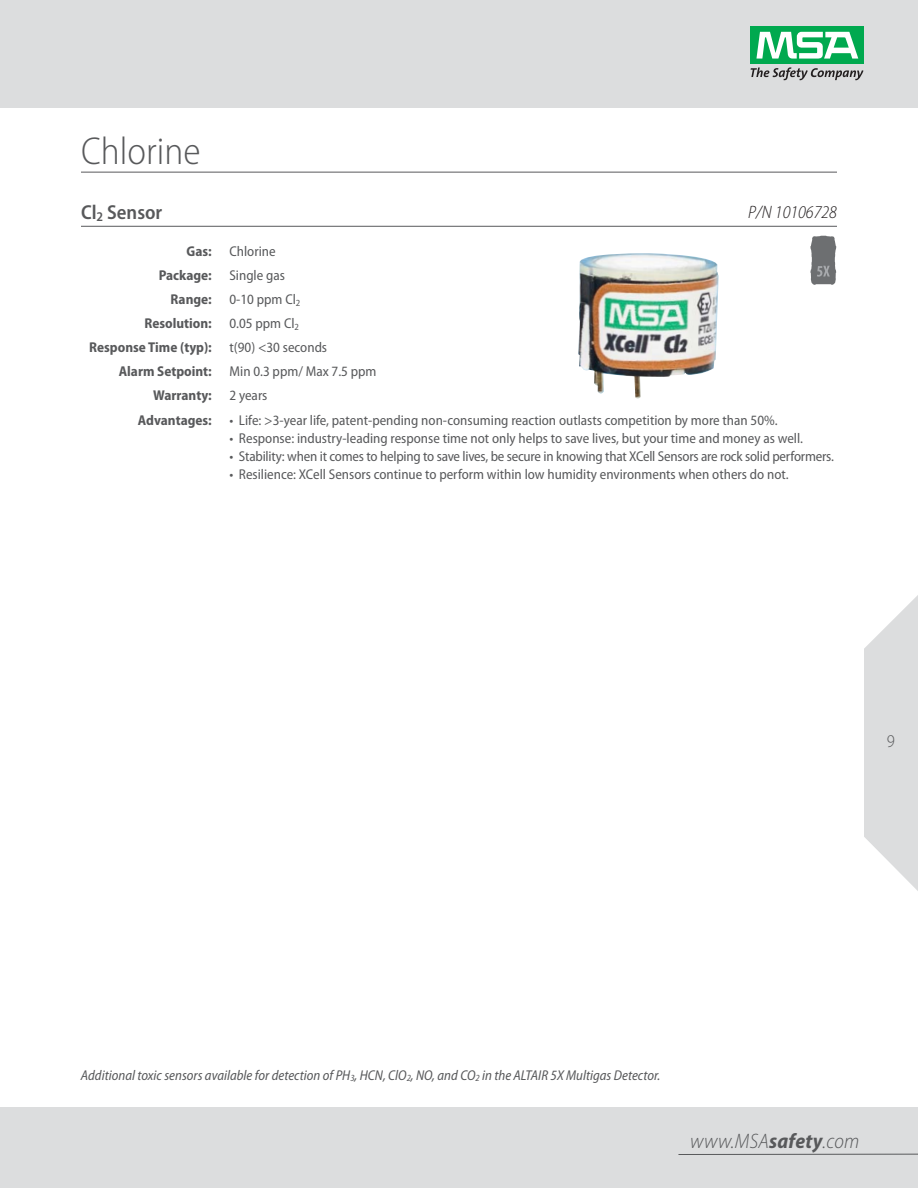
<style>
.page{position:relative;width:918px;height:1188px;background:#fff}
.page>*{position:absolute;margin:0;border:0;box-sizing:border-box;transform-origin:0 0}
.t1{font:300 semi-condensed 39px "Myriad Pro";color:#58595b}
.t2{font:italic 300 semi-condensed 21px "Myriad Pro";letter-spacing:.01em;color:#58595b}
.t3{font:600 semi-condensed 20.25px "Myriad Pro";color:#58595b}
.t4{font:italic 300 semi-condensed 18px "Myriad Pro";color:#231f20}
.t5{font:300 semi-condensed 18px "Myriad Pro";color:#58595b}
.t6{font:semi-condensed 14.25px "Myriad Pro";color:#58595b}
.t7{font:italic semi-condensed 14.25px "Myriad Pro";color:#58595b}
.t8{font:700 semi-condensed 14.25px "Myriad Pro";color:#58595b}
.s1{font-weight:700}
.s2{font-weight:400}
</style>
<div class="page">
<div style="left:1px;top:1107px;width:917px;height:81px;background:#dcddde"></div>
<div style="left:0;top:0;width:918px;height:108px;background:#dcddde"></div>
<div style="left:751px;top:26px;width:113px;height:38px;background:#00a94f"></div>
<svg style="left:756px;top:32px;width:102px;height:27px"></svg>
<svg style="left:751px;top:67px;width:113px;height:13px"></svg>
<hr style="left:678px;top:1154px;width:240px;height:1px;background:#58595b">
<svg style="left:864px;top:595px;width:54px;height:296px"></svg>
<hr style="left:0;top:1107px;width:1px;height:81px;background:#dcddde">
<hr style="left:81px;top:226px;width:756px;height:1px;background:#58595b">
<hr style="left:81px;top:172px;width:756px;height:1px;background:#58595b">
<img style="left:578px;top:253px;width:141px;height:146px">
<svg style="left:810px;top:236px;width:26px;height:49px"></svg>
<h1 class="t1" style="left:81px;top:136px;width:121px">Chlorine</h1>
<h3 class="t3" style="left:81px;top:200px;width:83px">Cl<sub>2</sub> Sensor</h3>
<p class="t4" style="left:748px;top:205px;width:90px">P/N 10106728</p>
<p class="t6" style="left:187px;top:246px;width:91px"><span class="s1">Gas:</span> Chlorine</p>
<p class="t6" style="left:159px;top:270px;width:128px"><span class="s1">Package:</span> Single gas</p>
<p class="t6" style="left:171px;top:294px;width:131px"><span class="s1">Range:</span> 0-10 ppm Cl<sub>2</sub></p>
<p class="t8" style="left:144px;top:318px;width:156px">Resolution: <span class="s2">0.05 ppm Cl</span><sub>2</sub></p>
<p class="t8" style="left:89px;top:342px;width:239px">Response Time (typ): <span class="s2">t(90) &lt;30 seconds</span></p>
<p class="t6" style="left:119px;top:366px;width:259px"><span class="s1">Alarm Setpoint:</span> Min 0.3 ppm/ Max 7.5 ppm</p>
<p class="t8" style="left:153px;top:390px;width:116px">Warranty: <span class="s2">2 years</span></p>
<p class="t6" style="left:138px;top:414px;width:641px"><span class="s1">Advantages:</span> • Life: &gt;3-year life, patent-pending non-consuming reaction outlasts competition by more than 50%.</p>
<p class="t6" style="left:230px;top:432px;width:575px">• Response: industry-leading response time not only helps to save lives, but your time and money as well.</p>
<p class="t6" style="left:230px;top:450px;width:606px">• Stability: when it comes to helping to save lives, be secure in knowing that XCell Sensors are rock solid performers.</p>
<p class="t6" style="left:230px;top:468px;width:561px">• Resilience: XCell Sensors continue to perform within low humidity environments when others do not.</p>
<p class="t5" style="left:887px;top:734px;width:10px">9</p>
<p class="t7" style="left:81px;top:1070px;width:581px">Additional toxic sensors available for detection of PH<sub>3</sub>, HCN, ClO<sub>2</sub>, NO, and CO<sub>2</sub> in the ALTAIR 5X Multigas Detector.</p>
<h2 class="t2" style="left:690px;top:1133px;width:170px">www.MSA<span class="s1">safety</span>.com</h2>
</div>
